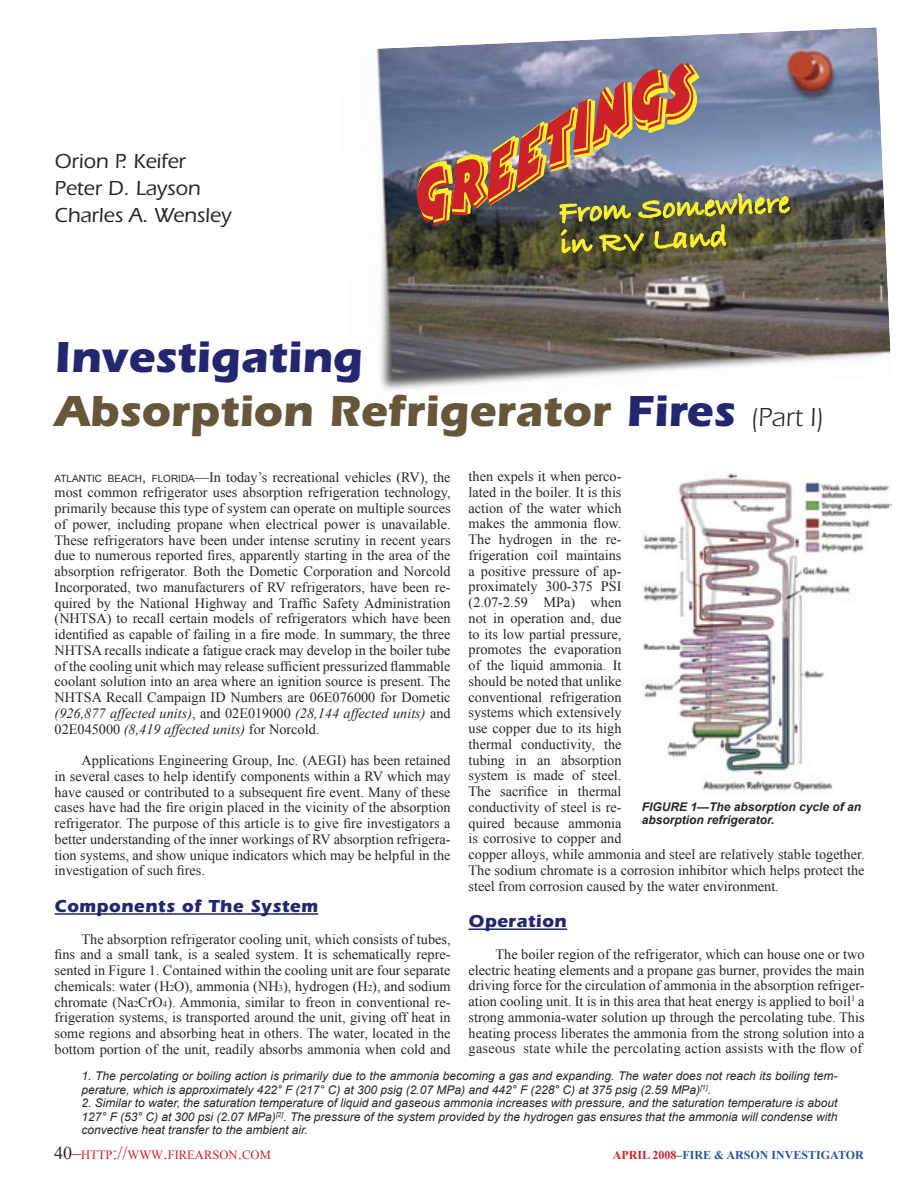
<style>
.page{position:relative;width:918px;height:1188px;background:#fff}
.page>*{position:absolute;margin:0;border:0;box-sizing:border-box;transform-origin:0 0}
.t1{font:700 45px "Itc Eras";color:#66573a}
.t2{font:700 45px "Itc Eras";color:#24266f}
.t3{font:500 21px "Itc Eras";color:#272525}
.t4{font:700 18px "Itc Eras";letter-spacing:.025em;color:#24266f}
.t5{font:18px "Times New Roman";color:#272525}
.t6{font:14.25px/15.8px "Times New Roman";color:#272525;text-align:justify}
.t7{font:12.6px "Times New Roman";color:#cc2229}
.t8{font:italic 12px/13.5px "Arial";color:#272525}
.t9{font:italic 700 12px/13.5px "Arial";color:#272525}
.t10{font:700 12px "Times New Roman";color:#28559e}
.s1{color:#24266f}
.s2{font-weight:400;font-size:27px;color:#272525}
.s3{font-family:"Arial";font-size:10.05px}
.s4{font-family:"Arial"}
.s5{font-style:italic}
.s6{font-size:9px}
.s7{font-size:18px}
.s8{color:#cc2229}
</style>
<div class="page">
<hr style="left:55px;top:913px;width:263px;height:2px;background:#24266f">
<hr style="left:469px;top:928px;width:98px;height:2px;background:#24266f">
<img style="left:643px;top:473px;width:249px;height:321px">
<img style="left:376px;top:27px;width:515px;height:363px">
<img style="left:416px;top:27px;width:374px;height:363px">
<p class="t3" style="left:55px;top:149px;width:133px">Orion P. Keifer</p>
<p class="t3" style="left:55px;top:176px;width:147px">Peter D. Layson</p>
<p class="t3" style="left:55px;top:203px;width:178px">Charles A. Wensley</p>
<p class="t2" style="left:55px;top:330px;width:310px">Investigating</p>
<p class="t1" style="left:55px;top:384px;width:771px">Absorption Refrigerator <span class="s1">Fires</span> <span class="s2">(Part I)</span></p>
<p class="t6" style="left:469px;top:468px;width:397px;text-align:left">then expels it when perco-<br>lated in the boiler. It is this<br>action of the water which<br>makes the ammonia flow.<br>The hydrogen in the re-<br>frigeration coil maintains<br>a positive pressure of ap-<br>proximately 300-375 PSI<br>(2.07-2.59 MPa) when<br>not in operation and, due<br>to its low partial pressure,<br>promotes the evaporation<br>of the liquid ammonia. It<br>should be noted that unlike<br>conventional refrigeration<br>systems which extensively<br>use copper due to its high<br>thermal conductivity, the<br>tubing in an absorption<br>system is made of steel.<br>The sacrifice in thermal<br>conductivity of steel is re-<br>quired because ammonia<br>is corrosive to copper and<br>copper alloys, while ammonia and steel are relatively stable together.<br>The sodium chromate is a corrosion inhibitor which helps protect the steel from corrosion caused by the water environment.</p>
<p class="t4" style="left:469px;top:911px;width:100px">Operation</p>
<p class="t6" style="left:469px;top:946px;width:398px;text-indent:27px">The boiler region of the refrigerator, which can house one or two electric heating elements and a propane gas burner, provides the main driving force for the circulation of ammonia in the absorption refriger&shy;ation cooling unit. It is in this area that heat energy is applied to boil<sup>1</sup> a strong ammonia-water solution up through the percolating tube. This heating process liberates the ammonia from the strong solution into a gaseous state while the percolating action assists with the flow of</p>
<p class="t8" style="left:82px;top:1069px;width:758px">1. The percolating or boiling action is primarily due to the ammonia becoming a gas and expanding. The water does not reach its boiling tem&shy;perature, which is approximately 422° F (217° C) at 300 psig (2.07 MPa) and 442° F (228° C) at 375 psig (2.59 MPa)<sup>[1]</sup>.</p>
<p class="t8" style="left:82px;top:1096px;width:757px;text-align:justify">2. Similar to water, the saturation temperature of liquid and gaseous ammonia increases with pressure, and the saturation temperature is about 127° F (53° C) at 300 psi (2.07 MPa)<sup>[2]</sup>. The pressure of the system provided by the hydrogen gas ensures that the ammonia will condense with convective heat transfer to the ambient air.</p>
<p class="t6" style="left:55px;top:469px;width:398px"><span class="s3">ATLANTIC BEACH</span><span class="s4">,</span> <span class="s3">FLORIDA</span>—In today’s recreational vehicles (RV), the most common refrigerator uses absorption refrigeration technology, primarily because this type of system can operate on multiple sources of power, including propane when electrical power is unavailable.<br>These refrigerators have been under intense scrutiny in recent years due to numerous reported fires, apparently starting in the area of the absorption refrigerator. Both the Dometic Corporation and Norcold Incorporated, two manufacturers of RV refrigerators, have been re&shy;quired by the National Highway and Traffic Safety Administration (NHTSA) to recall certain models of refrigerators which have been identified as capable of failing in a fire mode. In summary, the three NHTSA recalls indicate a fatigue crack may develop in the boiler tube of the cooling unit which may release sufficient pressurized flammable coolant solution into an area where an ignition source is present. The NHTSA Recall Campaign ID Numbers are 06E076000 for Dometic <span class="s5">(926,877 affected units)</span>, and 02E019000 <span class="s5">(28,144 affected units)</span> and 02E045000 <span class="s5">(8,419 affected units)</span> for Norcold.</p>
<p class="t6" style="left:55px;top:752px;width:398px;text-indent:27px">Applications Engineering Group, Inc. (AEGI) has been retained in several cases to help identify components within a RV which may have caused or contributed to a subsequent fire event. Many of these cases have had the fire origin placed in the vicinity of the absorption refrigerator. The purpose of this article is to give fire investigators a better understanding of the inner workings of RV absorption refrigera&shy;tion systems, and show unique indicators which may be helpful in the investigation of such fires.</p>
<p class="t4" style="left:55px;top:896px;width:265px">Components of The System</p>
<p class="t6" style="left:55px;top:931px;width:398px;text-indent:27px">The absorption refrigerator cooling unit, which consists of tubes, fins and a small tank, is a sealed system. It is schematically repre&shy;sented in Figure 1. Contained within the cooling unit are four separate chemicals: water (H<span class="s6">2</span>O), ammonia (NH<span class="s6">3</span>), hydrogen (H<span class="s6">2</span>), and sodium chromate (Na<span class="s6">2</span>CrO<span class="s6">4</span>). Ammonia, similar to freon in conventional re&shy;frigeration systems, is transported around the unit, giving off heat in some regions and absorbing heat in others. The water, located in the bottom portion of the unit, readily absorbs ammonia when cold and</p>
<p class="t9" style="left:642px;top:800px;width:221px">FIGURE 1—The absorption cycle of an absorption refrigerator.</p>
<p class="t5" style="left:54px;top:1143px;width:19px">40</p>
<p class="t7" style="left:72px;top:1148px;width:200px"><span class="s7">–</span>HTTP<span class="s7">://</span>WWW<span class="s7">.</span>FIREARSON<span class="s7">.</span>COM</p>
<p class="t10" style="left:613px;top:1148px;width:252px"><span class="s8">APRIL 2008</span>–FIRE &amp; ARSON INVESTIGATOR</p>
</div>
